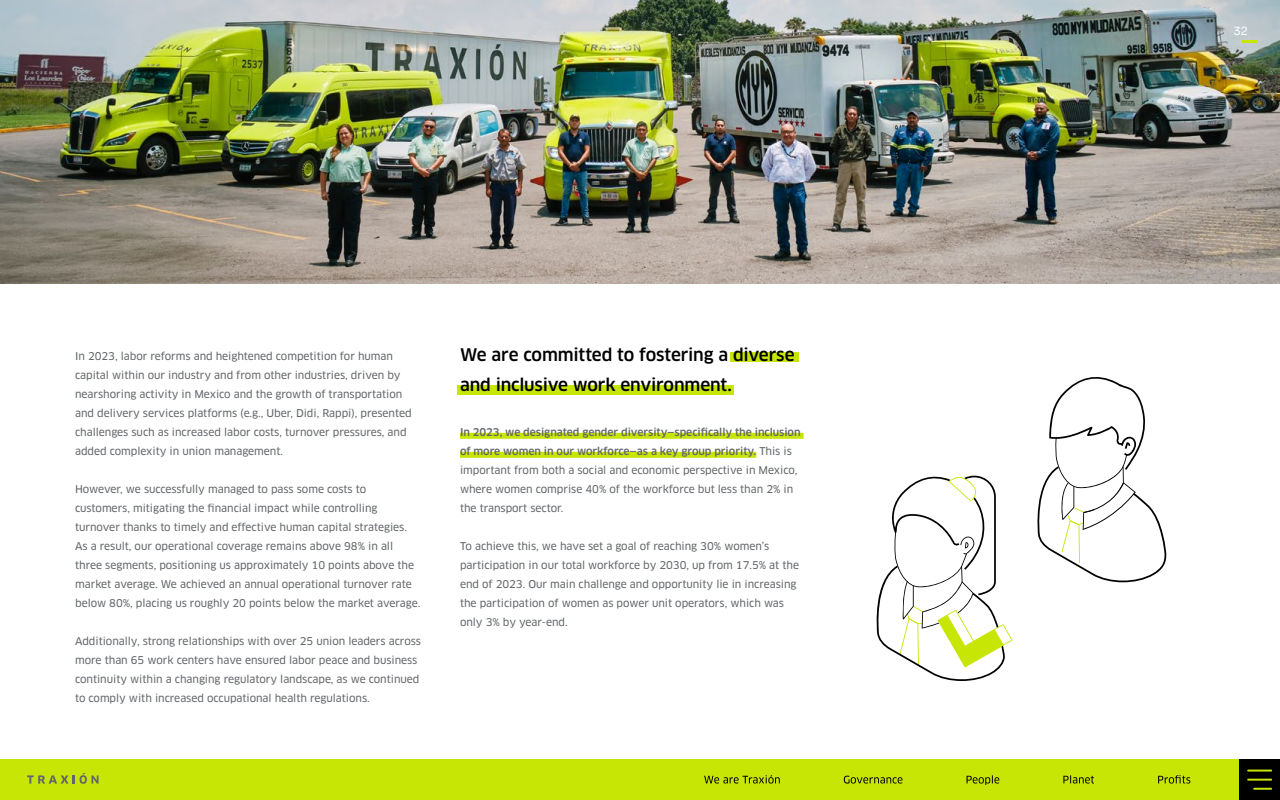
<style>
.page{position:relative;width:1280px;height:800px;background:#fff}
.page>*{position:absolute;margin:0;border:0;box-sizing:border-box;transform-origin:0 0}
.t1{font:500 17px/30px "Clan OT";letter-spacing:-.01em;color:#000}
.t2{font:11.3px "Sora";color:#fff}
.t3{font:10.5px/19px "Clan OT News";letter-spacing:-.005em;color:#63666a}
.t4{font:500 10.5px/19px "Clan OT";letter-spacing:-.005em;color:#63666a}
.s1{font-family:"Clan OT News";font-weight:400}
</style>
<div class="page">
<div style="left:457px;top:385px;width:277px;height:9px;background:#c8e605"></div>
<div style="left:731px;top:353px;width:68px;height:9px;background:#c8e605"></div>
<div style="left:460px;top:433px;width:344px;height:6px;background:#c8e605"></div>
<div style="left:460px;top:452px;width:296px;height:6px;background:#c8e605"></div>
<img style="left:0;top:0;width:1280px;height:284px">
<svg style="left:876px;top:475px;width:137px;height:206px"></svg>
<svg style="left:1037px;top:377px;width:130px;height:206px"></svg>
<hr style="left:1242px;top:40px;width:15px;height:3px;background:#c8e605">
<div style="left:0;top:759px;width:1280px;height:41px;background:#c8e605"></div>
<svg style="left:27px;top:773px;width:72px;height:11px"></svg>
<div style="left:1239px;top:759px;width:41px;height:41px;background:#000"></div>
<hr style="left:1248px;top:770px;width:23px;height:2px;background:#c8e605">
<hr style="left:1248px;top:779px;width:23px;height:2px;background:#c8e605">
<svg style="left:1254px;top:788px;width:17px;height:2px"></svg>
<svg style="left:1158px;top:775px;width:32px;height:9px"></svg>
<svg style="left:1063px;top:775px;width:31px;height:9px"></svg>
<svg style="left:967px;top:775px;width:32px;height:10px"></svg>
<svg style="left:844px;top:776px;width:58px;height:8px"></svg>
<svg style="left:704px;top:775px;width:76px;height:9px"></svg>
<p class="t3" style="left:75px;top:347px;width:338px">In 2023, labor reforms and heightened competition for human capital within our industry and from other industries, driven by nearshoring activity in Mexico and the growth of transportation and delivery services platforms (e.g., Uber, Didi, Rappi), presented challenges such as increased labor costs, turnover pressures, and added complexity in union management.</p>
<p class="t3" style="left:75px;top:480px;width:347px">However, we successfully managed to pass some costs to customers, mitigating the financial impact while controlling turnover thanks to timely and effective human capital strategies.<br>As a result, our operational coverage remains above 98% in all three segments, positioning us approximately 10 points above the market average. We achieved an annual operational turnover rate below 80%, placing us roughly 20 points below the market average.</p>
<p class="t3" style="left:75px;top:632px;width:347px">Additionally, strong relationships with over 25 union leaders across more than 65 work centers have ensured labor peace and business continuity within a changing regulatory landscape, as we continued to comply with increased occupational health regulations.</p>
<h1 class="t1" style="left:460px;top:340px;width:336px">We are committed to fostering a diverse and inclusive work environment.</h1>
<p class="t4" style="left:460px;top:423px;width:342px">In 2023, we designated gender diversity—specifically the inclusion of more women in our workforce—as a key group priority. <span class="s1">This is</span></p>
<p class="t3" style="left:460px;top:460px;width:339px">important from both a social and economic perspective in Mexico, where women comprise 40% of the workforce but less than 2% in the transport sector.</p>
<p class="t3" style="left:460px;top:536px;width:341px">To achieve this, we have set a goal of reaching 30% women’s participation in our total workforce by 2030, up from 17.5% at the end of 2023. Our main challenge and opportunity lie in increasing the participation of women as power unit operators, which was only 3% by year-end.</p>
<p class="t2" style="left:1234px;top:22px;width:15px">32</p>
</div>
